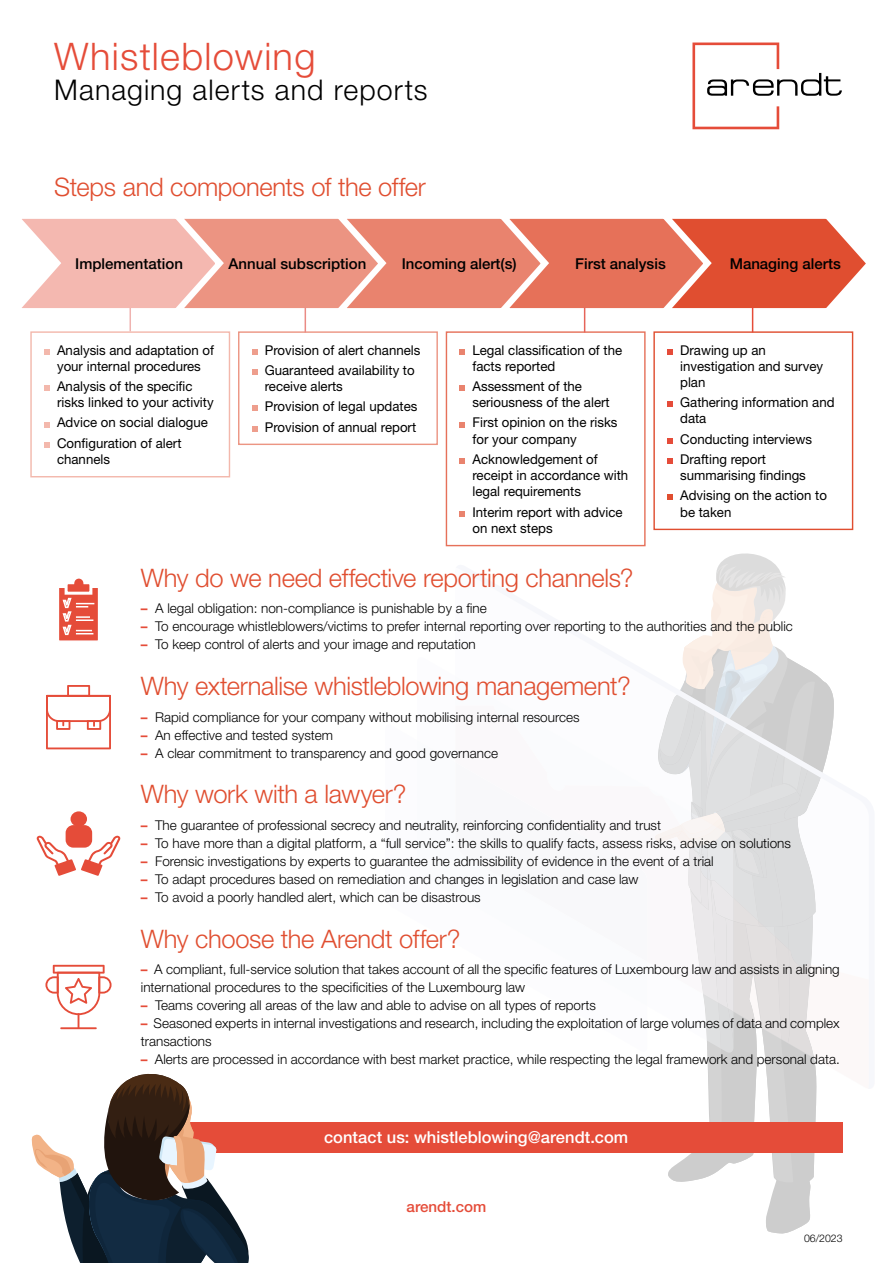
<style>
.page{position:relative;width:893px;height:1263px;background:#fff}
.page>*{position:absolute;margin:0;border:0;box-sizing:border-box;transform-origin:0 0}
.t1{font:300 38.1px "Helvetica Neue LT Std";letter-spacing:.035em;color:#e54c39}
.t2{font:300 28.5px "Helvetica Neue LT Std";letter-spacing:.035em;color:#000}
.Liste{font:300 25.5px "Helvetica Neue LT Std";letter-spacing:-.015em;color:#e04e30}
.t3{font:500 16.5px "Helvetica Neue LT Std";letter-spacing:.005em;color:#fff}
.t4{font:500 15.15px "Helvetica Neue LT Std";color:#e54c39}
.t5{font:500 15px "Helvetica Neue LT Std";color:#000}
.t6{font:300 13.5px/18px "Helvetica Neue LT Std";color:#000}
.Body{font:13.5px/16.2px "Helvetica Neue LT Std";color:#000}
.t7{font:300 10.5px "Helvetica Neue LT Std";color:#000}
.s1{font-weight:700;color:#e54c39}
</style>
<div class="page">
<svg style="left:455px;top:546px;width:388px;height:687px"></svg>
<div style="left:51px;top:1122px;width:792px;height:30px;background:#e54c39"></div>
<svg style="left:31px;top:1073px;width:220px;height:190px"></svg>
<svg style="left:692px;top:43px;width:150px;height:86px"></svg>
<svg style="left:44px;top:349px;width:6px;height:6px"></svg>
<svg style="left:44px;top:385px;width:6px;height:6px"></svg>
<svg style="left:44px;top:422px;width:6px;height:5px"></svg>
<svg style="left:44px;top:442px;width:6px;height:6px"></svg>
<div style="left:30px;top:331px;width:200px;height:146px;border:1px solid #f3b8ac"></div>
<svg style="left:252px;top:349px;width:5px;height:6px"></svg>
<svg style="left:252px;top:369px;width:5px;height:6px"></svg>
<svg style="left:252px;top:405px;width:5px;height:6px"></svg>
<svg style="left:252px;top:426px;width:5px;height:5px"></svg>
<div style="left:238px;top:331px;width:200px;height:114px;border:1px solid #ec9583"></div>
<svg style="left:459px;top:349px;width:6px;height:6px"></svg>
<svg style="left:459px;top:385px;width:6px;height:6px"></svg>
<svg style="left:459px;top:422px;width:6px;height:5px"></svg>
<svg style="left:459px;top:458px;width:6px;height:6px"></svg>
<svg style="left:459px;top:511px;width:6px;height:5px"></svg>
<div style="left:446px;top:331px;width:200px;height:215px;border:1px solid #e6715a"></div>
<svg style="left:667px;top:349px;width:6px;height:6px"></svg>
<svg style="left:667px;top:401px;width:6px;height:6px"></svg>
<svg style="left:667px;top:438px;width:6px;height:6px"></svg>
<svg style="left:667px;top:458px;width:6px;height:6px"></svg>
<svg style="left:667px;top:494px;width:6px;height:6px"></svg>
<div style="left:653px;top:331px;width:200px;height:199px;border:1px solid #e04e30"></div>
<div style="left:344px;top:1165px;width:205px;height:98px;background:#fff"></div>
<svg style="left:46px;top:685px;width:65px;height:64px"></svg>
<div style="left:58px;top:586px;width:41px;height:56px;background:#e54c39;border:2px solid #fff"></div>
<svg style="left:62px;top:578px;width:32px;height:64px"></svg>
<svg style="left:45px;top:965px;width:67px;height:64px"></svg>
<div style="left:66px;top:825px;width:26px;height:23px;background:#e54c39;border-radius:8px"></div>
<div style="left:71px;top:811px;width:16px;height:16px;background:#e54c39;border-radius:50%"></div>
<svg style="left:37px;top:836px;width:83px;height:40px"></svg>
<svg style="left:22px;top:218px;width:844px;height:114px"></svg>
<h1 class="t1" style="left:54px;top:33px;width:263px">Whistleblowing</h1>
<h1 class="t2" style="left:54px;top:72px;width:375px">Managing alerts and reports</h1>
<p class="Liste" style="left:54px;top:172px;width:373px">Steps and components of the offer</p>
<p class="t5" style="left:75px;top:255px;width:109px">Implementation</p>
<p class="t5" style="left:228px;top:255px;width:139px">Annual subscription</p>
<p class="t5" style="left:402px;top:255px;width:117px">Incoming alert(s)</p>
<p class="t5" style="left:575px;top:255px;width:92px">First analysis</p>
<p class="t5" style="left:730px;top:255px;width:113px">Managing alerts</p>
<p class="Body" style="left:57px;top:341px;width:158px">Analysis and adaptation of your internal procedures</p>
<p class="Body" style="left:57px;top:378px;width:158px">Analysis of the specific risks linked to your activity</p>
<p class="Body" style="left:57px;top:414px;width:152px">Advice on social dialogue</p>
<p class="Body" style="left:57px;top:435px;width:126px">Configuration of alert channels</p>
<p class="Body" style="left:265px;top:341px;width:157px">Provision of alert channels</p>
<p class="Body" style="left:265px;top:362px;width:151px">Guaranteed availability to receive alerts</p>
<p class="Body" style="left:265px;top:398px;width:154px">Provision of legal updates</p>
<p class="Body" style="left:265px;top:418px;width:153px">Provision of annual report</p>
<p class="Body" style="left:472px;top:341px;width:151px">Legal classification of the facts reported</p>
<p class="Body" style="left:472px;top:378px;width:139px">Assessment of the seriousness of the alert</p>
<p class="Body" style="left:472px;top:414px;width:147px">First opinion on the risks for your company</p>
<p class="Body" style="left:472px;top:451px;width:157px">Acknowledgement of receipt in accordance with legal requirements</p>
<p class="Body" style="left:472px;top:503px;width:152px">Interim report with advice on next steps</p>
<p class="Body" style="left:680px;top:341px;width:144px">Drawing up an investigation and survey plan</p>
<p class="Body" style="left:680px;top:394px;width:156px">Gathering information and data</p>
<p class="Body" style="left:680px;top:431px;width:133px">Conducting interviews</p>
<p class="Body" style="left:680px;top:451px;width:127px">Drafting report summarising findings</p>
<p class="Body" style="left:680px;top:487px;width:148px">Advising on the action to be taken</p>
<p class="Liste" style="left:141px;top:562px;width:494px">Why do we need effective reporting channels?</p>
<p class="t6" style="left:141px;top:599px;width:347px"><span class="s1">–</span> A legal obligation: non-compliance is punishable by a fine</p>
<p class="t6" style="left:141px;top:617px;width:653px"><span class="s1">–</span> To encourage whistleblowers/victims to prefer internal reporting over reporting to the authorities and the public</p>
<p class="t6" style="left:141px;top:635px;width:336px"><span class="s1">–</span> To keep control of alerts and your image and reputation</p>
<p class="Liste" style="left:141px;top:670px;width:491px">Why externalise whistleblowing management?</p>
<p class="t6" style="left:141px;top:707px;width:440px"><span class="s1">–</span> Rapid compliance for your company without mobilising internal resources</p>
<p class="t6" style="left:141px;top:725px;width:194px"><span class="s1">–</span> An effective and tested system</p>
<p class="t6" style="left:141px;top:743px;width:359px"><span class="s1">–</span> A clear commitment to transparency and good governance</p>
<p class="Liste" style="left:141px;top:779px;width:267px">Why work with a lawyer?</p>
<p class="t6" style="left:141px;top:816px;width:522px"><span class="s1">–</span> The guarantee of professional secrecy and neutrality, reinforcing confidentiality and trust</p>
<p class="t6" style="left:141px;top:834px;width:652px"><span class="s1">–</span> To have more than a digital platform, a “full service”: the skills to qualify facts, assess risks, advise on solutions</p>
<p class="t6" style="left:141px;top:852px;width:574px"><span class="s1">–</span> Forensic investigations by experts to guarantee the admissibility of evidence in the event of a trial</p>
<p class="t6" style="left:141px;top:870px;width:499px"><span class="s1">–</span> To adapt procedures based on remediation and changes in legislation and case law</p>
<p class="t6" style="left:141px;top:888px;width:341px"><span class="s1">–</span> To avoid a poorly handled alert, which can be disastrous</p>
<p class="Liste" style="left:141px;top:923px;width:321px">Why choose the Arendt offer?</p>
<p class="t6" style="left:141px;top:960px;width:700px"><span class="s1">–</span> A compliant, full-service solution that takes account of all the specific features of Luxembourg law and assists in aligning international procedures to the specificities of the Luxembourg law</p>
<p class="t6" style="left:141px;top:996px;width:456px"><span class="s1">–</span> Teams covering all areas of the law and able to advise on all types of reports</p>
<p class="t6" style="left:141px;top:1014px;width:700px"><span class="s1">–</span> Seasoned experts in internal investigations and research, including the exploitation of large volumes of data and complex transactions</p>
<p class="t6" style="left:141px;top:1050px;width:700px"><span class="s1">–</span> Alerts are processed in accordance with best market practice, while respecting the legal framework and personal data.</p>
<p class="t3" style="left:324px;top:1127px;width:306px">contact us: whistleblowing@arendt.com</p>
<p class="t4" style="left:407px;top:1198px;width:81px">arendt.com</p>
<p class="t7" style="left:804px;top:1231px;width:40px">06/2023</p>
</div>
